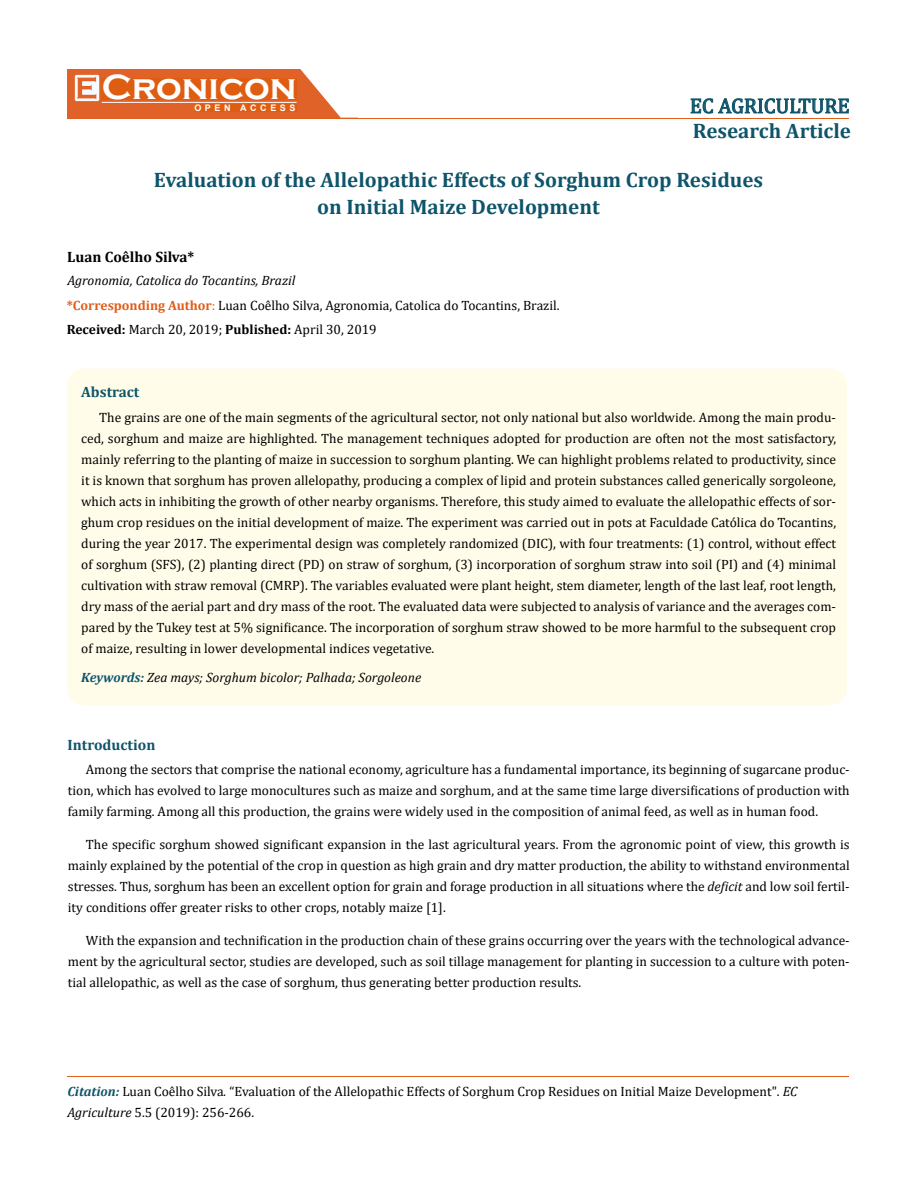
<style>
.page{position:relative;width:917px;height:1188px;background:#fff}
.page>*{position:absolute;margin:0;border:0;box-sizing:border-box;transform-origin:0 0}
.t1{font:700 36px "Copperplate Gothic";color:#fff}
.t2{font:700 21px/27px "Cambria";color:#0e546a;text-align:center}
.t3{font:21px "Cambria";color:#0e546a}
.t4{font:700 15px "Cambria";color:#0e546a}
.t5{font:700 15px "Cambria";color:#000}
.t6{font:13.5px/21px "Cambria";color:#000;text-align:justify}
.t7{font:italic 13.5px "Cambria";color:#000}
.t8{font:700 9px "Arial";letter-spacing:.4em;color:#fff}
.s1{font-style:italic}
.s2{font-weight:700;color:#e05d1a}
.s3{color:#e05d1a}
.s4{font-weight:700}
.s5{font-weight:700;color:#0e546a}
.s6{font-weight:700;font-style:italic;color:#0e546a}
</style>
<div class="page">
<div style="left:67px;top:70px;width:290px;height:49px;background:#e06228"></div>
<svg style="left:300px;top:69px;width:58px;height:49px"></svg>
<img style="left:75px;top:75px;width:24px;height:26px">
<div style="left:102px;top:79px;width:195px;height:21px;background:#df5d11"></div>
<div style="left:194px;top:105px;width:103px;height:7px;background:#df5d11"></div>
<svg style="left:690px;top:98px;width:159px;height:16px"></svg>
<hr style="left:102px;top:102px;width:194px;height:1px;background:#fff">
<hr style="left:279px;top:118px;width:569px;height:1px;background:#e05d1a">
<hr style="left:67px;top:1076px;width:782px;height:1px;background:#e05d1a">
<div style="left:67px;top:368px;width:780px;height:338px;background:#fffde9;border-radius:18px"></div>
<h1 class="t1" style="left:102px;top:68px;width:196px">Cronicon</h1>
<p class="t8" style="left:194px;top:102px;width:103px">OPEN ACCESS</p>
<h2 class="t3" style="left:689px;top:93px;width:161px">EC AGRICULTURE</h2>
<h2 class="t2" style="left:692px;top:116px;width:160px">Research Article</h2>
<h2 class="t2" style="left:154px;top:166px;width:611px">Evaluation of the Allelopathic Effects of Sorghum Crop Residues on Initial Maize Development</h2>
<p class="t5" style="left:67px;top:246px;width:128px">Luan Coêlho Silva*</p>
<p class="t6" style="left:67px;top:268px;width:494px;line-height:25.2px"><span class="s1">Agronomia, Catolica do Tocantins, Brazil<br></span><span class="s2">*Corresponding Author</span><span class="s3">:</span> Luan Coêlho Silva, Agronomia, Catolica do Tocantins, Brazil.</p>
<p class="t6" style="left:67px;top:319px;width:311px"><span class="s4">Received:</span> March 20, 2019; <span class="s4">Published:</span> April 30, 2019</p>
<p class="t4" style="left:81px;top:381px;width:60px">Abstract</p>
<p class="t6" style="left:81px;top:407px;width:756px;text-indent:18px">The grains are one of the main segments of the agricultural sector, not only national but also worldwide. Among the main produ&shy;ced, sorghum and maize are highlighted. The management techniques adopted for production are often not the most satisfactory, mainly referring to the planting of maize in succession to sorghum planting. We can highlight problems related to productivity, since it is known that sorghum has proven allelopathy, producing a complex of lipid and protein substances called generically sorgoleone, which acts in inhibiting the growth of other nearby organisms. Therefore, this study aimed to evaluate the allelopathic effects of sor&shy;ghum crop residues on the initial development of maize. The experiment was carried out in pots at Faculdade Católica do Tocantins, during the year 2017. The experimental design was completely randomized (DIC), with four treatments: (1) control, without effect of sorghum (SFS), (2) planting direct (PD) on straw of sorghum, (3) incorporation of sorghum straw into soil (PI) and (4) minimal cultivation with straw removal (CMRP). The variables evaluated were plant height, stem diameter, length of the last leaf, root length, dry mass of the aerial part and dry mass of the root. The evaluated data were subjected to analysis of variance and the averages com&shy;pared by the Tukey test at 5% significance. The incorporation of sorghum straw showed to be more harmful to the subsequent crop of maize, resulting in lower developmental indices vegetative.</p>
<p class="t7" style="left:81px;top:667px;width:341px"><span class="s5">Keywords:</span> Zea mays; Sorghum bicolor; Palhada; Sorgoleone</p>
<p class="t4" style="left:68px;top:735px;width:89px">Introduction</p>
<p class="t6" style="left:68px;top:759px;width:783px;text-indent:18px">Among the sectors that comprise the national economy, agriculture has a fundamental importance, its beginning of sugarcane produc&shy;tion, which has evolved to large monocultures such as maize and sorghum, and at the same time large diversifications of production with family farming. Among all this production, the grains were widely used in the composition of animal feed, as well as in human food.</p>
<p class="t6" style="left:68px;top:834px;width:783px;text-indent:18px">The specific sorghum showed significant expansion in the last agricultural years. From the agronomic point of view, this growth is mainly explained by the potential of the crop in question as high grain and dry matter production, the ability to withstand environmental stresses. Thus, sorghum has been an excellent option for grain and forage production in all situations where the <span class="s1">deficit</span> and low soil fertil&shy;ity conditions offer greater risks to other crops, notably maize [1].</p>
<p class="t6" style="left:68px;top:930px;width:783px;text-indent:18px">With the expansion and technification in the production chain of these grains occurring over the years with the technological advance&shy;ment by the agricultural sector, studies are developed, such as soil tillage management for planting in succession to a culture with poten&shy;tial allelopathic, as well as the case of sorghum, thus generating better production results.</p>
<p class="t6" style="left:67px;top:1081px;width:731px"><span class="s6">Citation:</span> Luan Coêlho Silva<span class="s1">.</span> “Evaluation of the Allelopathic Effects of Sorghum Crop Residues on Initial Maize Development". <span class="s1">EC<br>Agriculture</span> 5.5 (2019): 256-266.</p>
</div>
